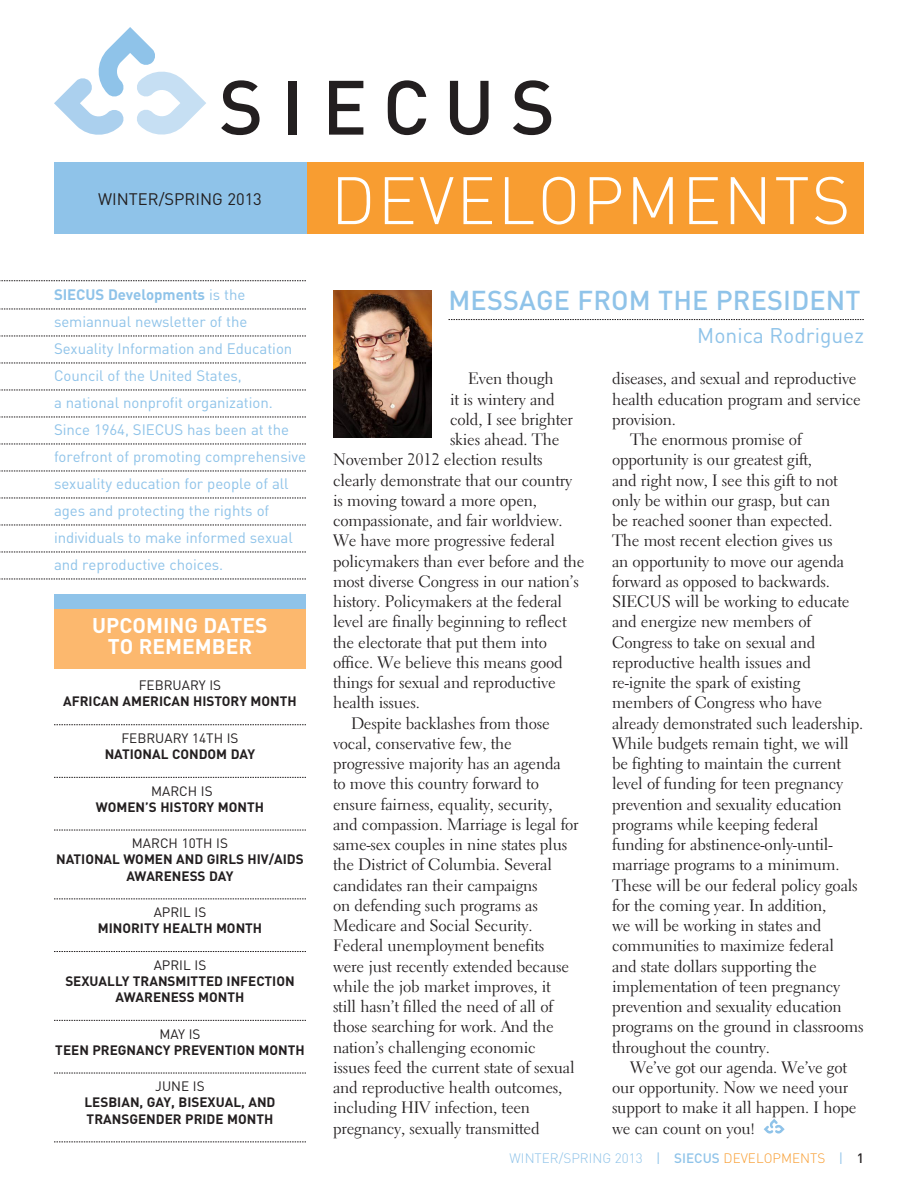
<style>
.page{position:relative;width:918px;height:1188px;background:#fff}
.page>*{position:absolute;margin:0;border:0;box-sizing:border-box;transform-origin:0 0}
.t1{font:300 66px "DIN";letter-spacing:.03em;color:#fff}
.t2{font:500 27px "DIN";letter-spacing:.005em;color:#8fc3e9}
.t3{font:700 21px/21px "DIN";color:#fff;text-align:center}
.t4{font:21px "DIN";color:#8fc3e9}
.T2{font:16.5px/20.2px "Electra LH";letter-spacing:-.01em;color:#231f20}
.t5{font:16.5px "DIN";color:#231f20}
.t6{font:15px "DIN";letter-spacing:-.005em;color:#8fc3e9}
.t7{font:700 15px "DIN";letter-spacing:-.005em;color:#8fc3e9}
.t8{font:700 13.5px/16.2px "DIN";color:#231f20;text-align:center}
.t9{font:300 13.5px "DIN";color:#8fc3e9}
.s1{font-weight:400}
.s2{font-weight:500}
.s3{color:#f89d31}
.s4{font-weight:500;color:#231f20}
</style>
<div class="page">
<svg style="left:764px;top:1119px;width:21px;height:15px"></svg>
<svg style="left:0;top:280px;width:306px;height:1px"></svg>
<svg style="left:0;top:309px;width:306px;height:1px"></svg>
<svg style="left:0;top:336px;width:306px;height:1px"></svg>
<svg style="left:0;top:363px;width:306px;height:1px"></svg>
<svg style="left:0;top:390px;width:306px;height:1px"></svg>
<svg style="left:0;top:417px;width:306px;height:1px"></svg>
<svg style="left:0;top:444px;width:306px;height:1px"></svg>
<svg style="left:0;top:471px;width:306px;height:1px"></svg>
<svg style="left:0;top:498px;width:306px;height:1px"></svg>
<svg style="left:0;top:525px;width:306px;height:1px"></svg>
<svg style="left:0;top:552px;width:306px;height:1px"></svg>
<svg style="left:0;top:579px;width:306px;height:1px"></svg>
<img style="left:333px;top:291px;width:99px;height:147px">
<div style="left:54px;top:162px;width:253px;height:72px;background:#8fc3e9"></div>
<div style="left:307px;top:162px;width:557px;height:72px;background:#f89d31"></div>
<svg style="left:448px;top:319px;width:416px;height:1px"></svg>
<svg style="left:221px;top:80px;width:39px;height:55px"></svg>
<div style="left:289px;top:81px;width:8px;height:54px;background:#231f20"></div>
<svg style="left:329px;top:81px;width:34px;height:54px"></svg>
<svg style="left:388px;top:80px;width:38px;height:55px"></svg>
<svg style="left:450px;top:81px;width:39px;height:54px"></svg>
<svg style="left:513px;top:80px;width:38px;height:55px"></svg>
<svg style="left:54px;top:27px;width:152px;height:108px"></svg>
<svg style="left:54px;top:724px;width:252px;height:1px"></svg>
<svg style="left:54px;top:777px;width:252px;height:1px"></svg>
<svg style="left:54px;top:830px;width:252px;height:1px"></svg>
<svg style="left:54px;top:899px;width:252px;height:1px"></svg>
<svg style="left:54px;top:951px;width:252px;height:1px"></svg>
<svg style="left:54px;top:1020px;width:252px;height:1px"></svg>
<svg style="left:54px;top:1073px;width:252px;height:1px"></svg>
<svg style="left:54px;top:1142px;width:252px;height:1px"></svg>
<div style="left:54px;top:609px;width:252px;height:59px;background:#fcb86e"></div>
<div style="left:54px;top:594px;width:252px;height:15px;background:#8fc3e9"></div>
<p class="t5" style="left:98px;top:189px;width:165px">WINTER/SPRING 2013</p>
<p class="t7" style="left:54px;top:285px;width:193px">SIECUS Developments <span class="s1">is the</span></p>
<p class="t6" style="left:54px;top:313px;width:195px">semiannual newsletter of the</p>
<p class="t6" style="left:54px;top:340px;width:240px">Sexuality Information and Education</p>
<p class="t6" style="left:54px;top:367px;width:189px">Council of the United States,</p>
<p class="t6" style="left:54px;top:394px;width:220px">a national nonprofit organization.</p>
<p class="t6" style="left:54px;top:421px;width:236px">Since 1964, SIECUS has been at the</p>
<p class="t6" style="left:54px;top:448px;width:253px">forefront of promoting comprehensive</p>
<p class="t6" style="left:54px;top:475px;width:236px">sexuality education for people of all</p>
<p class="t6" style="left:54px;top:502px;width:217px">ages and protecting the rights of</p>
<p class="t6" style="left:54px;top:529px;width:240px">individuals to make informed sexual</p>
<p class="t6" style="left:54px;top:556px;width:171px">and reproductive choices.</p>
<p class="t3" style="left:92px;top:614px;width:177px">UPCOMING DATES<br>TO REMEMBER</p>
<p class="t8" style="left:63px;top:677px;width:235px"><span class="s1">FEBRUARY IS<br></span>AFRICAN AMERICAN HISTORY MONTH</p>
<p class="t8" style="left:105px;top:729px;width:152px"><span class="s1">FEBRUARY 14TH IS<br></span>NATIONAL CONDOM DAY</p>
<p class="t8" style="left:96px;top:782px;width:170px"><span class="s1">MARCH IS<br></span>WOMEN’S HISTORY MONTH</p>
<p class="t8" style="left:56px;top:835px;width:249px"><span class="s1">MARCH 10TH IS<br></span>NATIONAL WOMEN AND GIRLS HIV/AIDS<br>AWARENESS DAY</p>
<p class="t8" style="left:98px;top:904px;width:166px"><span class="s1">APRIL IS<br></span>MINORITY HEALTH MONTH</p>
<p class="t8" style="left:65px;top:956px;width:231px"><span class="s1">APRIL IS<br></span>SEXUALLY TRANSMITTED INFECTION<br>AWARENESS MONTH</p>
<p class="t8" style="left:55px;top:1025px;width:251px"><span class="s1">MAY IS<br></span>TEEN PREGNANCY PREVENTION MONTH</p>
<p class="t8" style="left:84px;top:1078px;width:193px"><span class="s1">JUNE IS<br></span>LESBIAN, GAY, BISEXUAL, AND<br>TRANSGENDER PRIDE MONTH</p>
<p class="t1" style="left:331px;top:160px;width:521px">DEVELOPMENTS</p>
<p class="t2" style="left:448px;top:283px;width:414px">MESSAGE FROM THE PRESIDENT</p>
<p class="t4" style="left:697px;top:323px;width:168px">Monica Rodriguez</p>
<p class="T2" style="left:468px;top:369px;width:87px">Even though</p>
<p class="T2" style="left:450px;top:389px;width:106px">it is wintery and</p>
<p class="T2" style="left:450px;top:409px;width:125px">cold, I see brighter</p>
<p class="T2" style="left:450px;top:429px;width:111px">skies ahead. The</p>
<p class="T2" style="left:333px;top:450px;width:211px">November 2012 election results</p>
<p class="T2" style="left:333px;top:470px;width:241px">clearly demonstrate that our country</p>
<p class="T2" style="left:333px;top:490px;width:206px">is moving toward a more open,</p>
<p class="T2" style="left:333px;top:510px;width:231px">compassionate, and fair worldview.</p>
<p class="T2" style="left:333px;top:531px;width:224px">We have more progressive federal</p>
<p class="T2" style="left:333px;top:551px;width:253px">policymakers than ever before and the</p>
<p class="T2" style="left:333px;top:571px;width:247px">most diverse Congress in our nation’s</p>
<p class="T2" style="left:333px;top:591px;width:231px">history. Policymakers at the federal</p>
<p class="T2" style="left:333px;top:612px;width:235px">level are finally beginning to reflect</p>
<p class="T2" style="left:333px;top:632px;width:215px">the electorate that put them into</p>
<p class="T2" style="left:333px;top:652px;width:231px">office. We believe this means good</p>
<p class="T2" style="left:333px;top:672px;width:224px">things for sexual and reproductive</p>
<p class="T2" style="left:333px;top:693px;width:88px">health issues.</p>
<p class="T2" style="left:333px;top:713px;width:247px;text-indent:18px">Despite backlashes from those vocal, conservative few, the progressive majority has an agenda<br>to move this country forward to ensure fairness, equality, security, and compassion. Marriage is legal for same-sex couples in nine states plus the District of Columbia. Several candidates ran their campaigns<br>on defending such programs as Medicare and Social Security.<br>Federal unemployment benefits were just recently extended because while the job market improves, it<br>still hasn’t filled the need of all of those searching for work. And the nation’s challenging economic<br>issues feed the current state of sexual and reproductive health outcomes, including HIV infection, teen pregnancy, sexually transmitted</p>
<p class="T2" style="left:612px;top:369px;width:250px">diseases, and sexual and reproductive health education program and service provision.</p>
<p class="T2" style="left:612px;top:429px;width:253px;text-indent:18px">The enormous promise of opportunity is our greatest gift,<br>and right now, I see this gift to not only be within our grasp, but can<br>be reached sooner than expected.<br>The most recent election gives us<br>an opportunity to move our agenda forward as opposed to backwards.<br>SIECUS will be working to educate and energize new members of<br>Congress to take on sexual and reproductive health issues and re-ignite the spark of existing members of Congress who have already demonstrated such leadership.<br>While budgets remain tight, we will be fighting to maintain the current level of funding for teen pregnancy prevention and sexuality education programs while keeping federal funding for abstinence-only-until&shy;marriage programs to a minimum.<br>These will be our federal policy goals for the coming year. In addition,<br>we will be working in states and communities to maximize federal<br>and state dollars supporting the implementation of teen pregnancy prevention and sexuality education programs on the ground in classrooms throughout the country.</p>
<p class="T2" style="left:612px;top:1057px;width:246px;text-indent:18px">We’ve got our agenda. We’ve got our opportunity. Now we need your support to make it all happen. I hope we can count on you!</p>
<p class="t9" style="left:510px;top:1150px;width:356px">WINTER/SPRING 2013 <span class="s1">|</span> <span class="s2">SIECUS</span> <span class="s3">DEVELOPMENTS</span> <span class="s1">|</span> <span class="s4">1</span></p>
</div>
